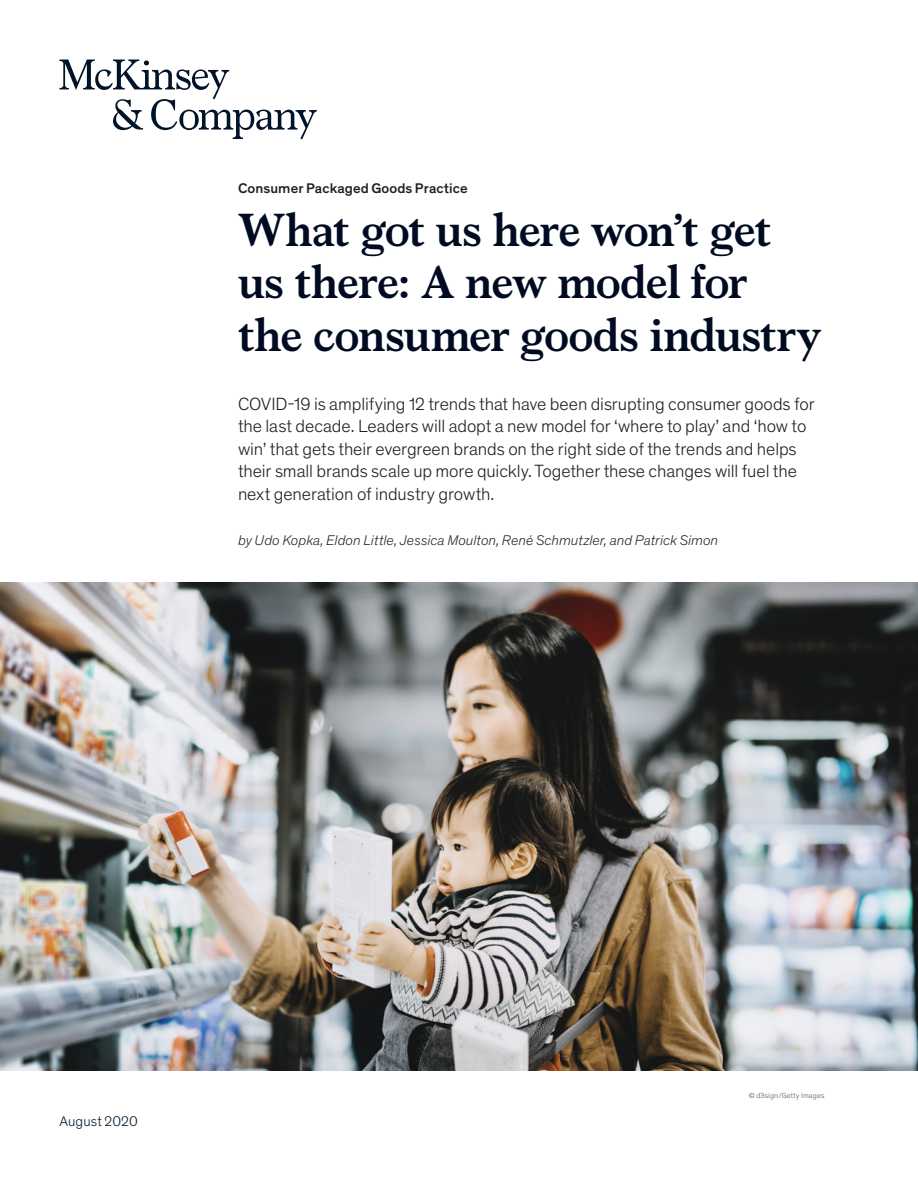
<style>
.page{position:relative;width:918px;height:1188px;background:#fff}
.page>*{position:absolute;margin:0;border:0;box-sizing:border-box;transform-origin:0 0}
.Author_byline{font:700 46.5px/52.5px "Bower";letter-spacing:-.015em;color:#000b22}
.Author_byline-2{font:300 18px/22.5px "Mc Kinsey Sans";letter-spacing:-.005em;color:#231f20}
.Author_byline-3{font:italic 300 14.25px "Theinhardt Pan";letter-spacing:.005em;color:#231f20}
.Author_byline-4{font:500 14.25px "Theinhardt Pan";letter-spacing:.005em;color:#231f20}
.Cover_date_-_Deep_bl{font:300 14.25px "Theinhardt Pan";letter-spacing:.005em;color:#051c2c}
.Art_Photo_credit{font:300 7.5px "Theinhardt Pan";letter-spacing:.02em;color:#57585a}
</style>
<div class="page">
<img style="left:0;top:582px;width:918px;height:488px">
<svg style="left:60px;top:60px;width:257px;height:79px"></svg>
<p class="Author_byline-4" style="left:238px;top:178px;width:231px">Consumer Packaged Goods Practice</p>
<p class="Author_byline" style="left:238px;top:200px;width:585px">What got us here won’t get us there: A new model for the consumer goods industry</p>
<p class="Author_byline-2" style="left:238px;top:392px;width:578px">COVID-19 is amplifying 12 trends that have been disrupting consumer goods for the last decade. Leaders will adopt a new model for ‘where to play’ and ‘how to win’ that gets their evergreen brands on the right side of the trends and helps their small brands scale up more quickly. Together these changes will fuel the next generation of industry growth.</p>
<p class="Author_byline-3" style="left:238px;top:530px;width:482px">by Udo Kopka, Eldon Little, Jessica Moulton, René Schmutzler, and Patrick Simon</p>
<p class="Cover_date_-_Deep_bl" style="left:60px;top:1111px;width:80px">August 2020</p>
<p class="Art_Photo_credit" style="left:749px;top:1090px;width:77px">© d3sign/Getty Images</p>
</div>
